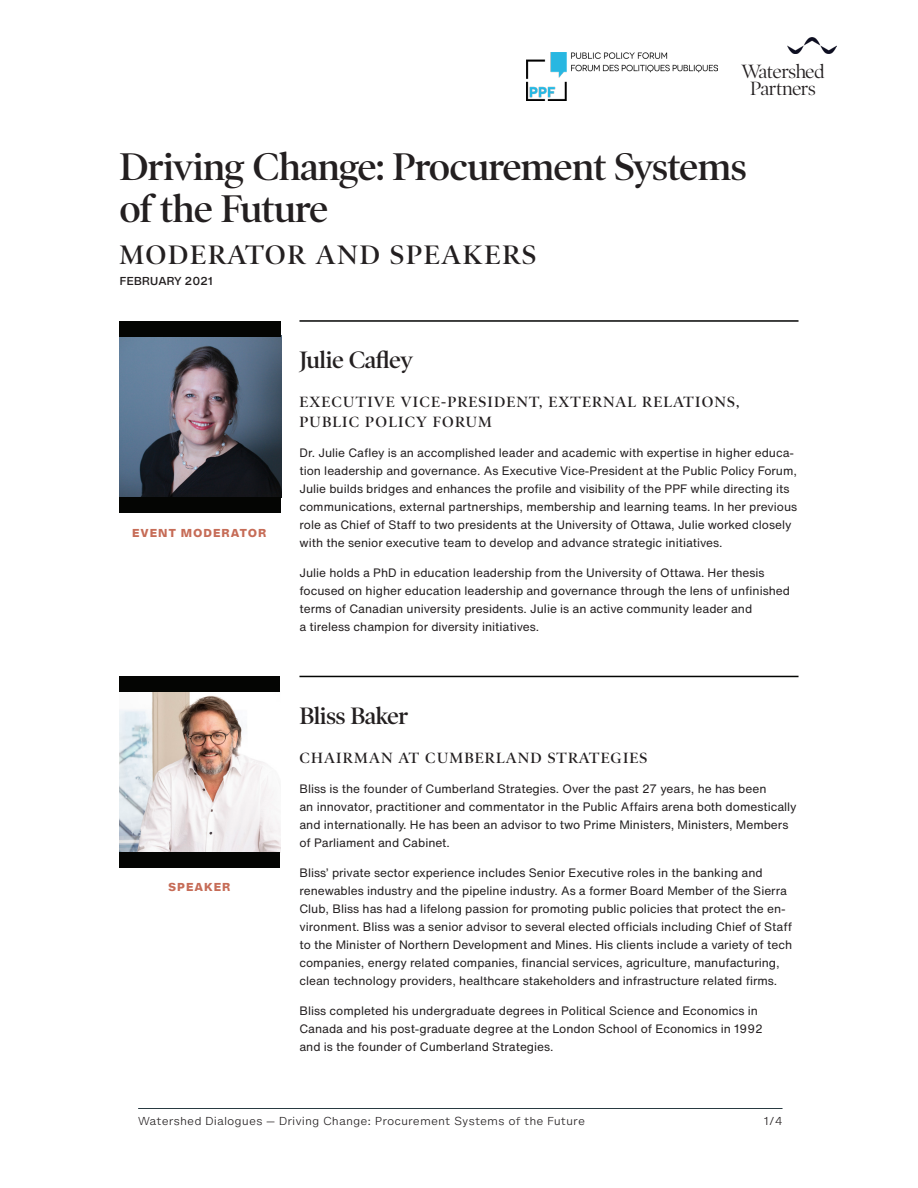
<style>
.page{position:relative;width:918px;height:1188px;background:#fff}
.page>*{position:absolute;margin:0;border:0;box-sizing:border-box;transform-origin:0 0}
.Main_H1__extra_large{font:600 39px/42px "Poynter OS Disp";letter-spacing:-.02em;color:#231f20}
.Main_H1__extra_large-2{font:600 27px "Poynter OS Disp";letter-spacing:.07em;color:#231f20}
.Main_H2{font:600 24px "Poynter OS Disp";letter-spacing:-.02em;color:#231f20}
.t1{font:19.35px/17.5px "Poynter OS Disp";letter-spacing:-.035em;color:#231f20;text-align:center}
.Main_H3{font:600 15px/19.5px "Poynter OS Disp";letter-spacing:.08em;color:#231f20}
.Main_Body{font:12px/18px "Helvetica Now Text";color:#231f20}
.Micro_Copy{font:300 10.5px "Helvetica Now Micro";color:#231f20}
.t2{font:800 10.5px "Helvetica Now Micro";letter-spacing:.09em;color:#c66c57}
.Main_H1__extra_large-3{font:500 10.5px "Helvetica Now Micro";letter-spacing:-.02em;color:#231f20}
</style>
<div class="page">
<hr style="left:138px;top:1108px;width:645px;height:1px;background:#293a41">
<hr style="left:299px;top:320px;width:500px;height:2px;background:#040503">
<hr style="left:299px;top:676px;width:500px;height:1px;background:#040503">
<img style="left:119px;top:336px;width:162px;height:162px">
<img style="left:787px;top:37px;width:49px;height:17px">
<img style="left:119px;top:692px;width:161px;height:160px">
<div style="left:119px;top:321px;width:162px;height:15px;background:#040503"></div>
<div style="left:119px;top:498px;width:162px;height:15px;background:#040503"></div>
<div style="left:119px;top:676px;width:161px;height:16px;background:#040503"></div>
<div style="left:119px;top:852px;width:161px;height:16px;background:#040503"></div>
<img style="left:526px;top:53px;width:192px;height:48px">
<h1 class="t1" style="left:742px;top:62px;width:85px">Watershed<br>Partners</h1>
<p class="Main_H1__extra_large" style="left:119px;top:146px;width:629px">Driving Change: Procurement Systems of the Future</p>
<p class="Main_H1__extra_large-2" style="left:119px;top:240px;width:418px">MODERATOR AND SPEAKERS</p>
<p class="Main_H1__extra_large-3" style="left:119px;top:273px;width:95px">FEBRUARY 2021</p>
<p class="t2" style="left:132px;top:526px;width:136px">EVENT MODERATOR</p>
<p class="t2" style="left:168px;top:880px;width:64px">SPEAKER</p>
<p class="Main_H2" style="left:299px;top:346px;width:115px">Julie Cafley</p>
<p class="Main_H3" style="left:299px;top:392px;width:442px">EXECUTIVE VICE-PRESIDENT, EXTERNAL RELATIONS,<br>PUBLIC POLICY FORUM</p>
<p class="Main_Body" style="left:299px;top:443px;width:499px">Dr. Julie Cafley is an accomplished leader and academic with expertise in higher educa&shy;tion leadership and governance. As Executive Vice-President at the Public Policy Forum, Julie builds bridges and enhances the profile and visibility of the PPF while directing its communications, external partnerships, membership and learning teams. In her previous role as Chief of Staff to two presidents at the University of Ottawa, Julie worked closely with the senior executive team to develop and advance strategic initiatives.</p>
<p class="Main_Body" style="left:299px;top:563px;width:492px">Julie holds a PhD in education leadership from the University of Ottawa. Her thesis focused on higher education leadership and governance through the lens of unfinished terms of Canadian university presidents. Julie is an active community leader and<br>a tireless champion for diversity initiatives.</p>
<p class="Main_H2" style="left:299px;top:702px;width:110px">Bliss Baker</p>
<p class="Main_H3" style="left:299px;top:748px;width:349px">CHAIRMAN AT CUMBERLAND STRATEGIES</p>
<p class="Main_Body" style="left:299px;top:779px;width:499px">Bliss is the founder of Cumberland Strategies. Over the past 27 years, he has been<br>an innovator, practitioner and commentator in the Public Affairs arena both domestically and internationally. He has been an advisor to two Prime Ministers, Ministers, Members of Parliament and Cabinet.</p>
<p class="Main_Body" style="left:299px;top:863px;width:494px">Bliss’ private sector experience includes Senior Executive roles in the banking and renewables industry and the pipeline industry. As a former Board Member of the Sierra Club, Bliss has had a lifelong passion for promoting public policies that protect the en&shy;vironment. Bliss was a senior advisor to several elected officials including Chief of Staff to the Minister of Northern Development and Mines. His clients include a variety of tech companies, energy related companies, financial services, agriculture, manufacturing, clean technology providers, healthcare stakeholders and infrastructure related firms.</p>
<p class="Main_Body" style="left:299px;top:1001px;width:465px">Bliss completed his undergraduate degrees in Political Science and Economics in<br>Canada and his post-graduate degree at the London School of Economics in 1992 and is the founder of Cumberland Strategies.</p>
<p class="Micro_Copy" style="left:138px;top:1114px;width:448px">Watershed Dialogues — Driving Change: Procurement Systems of the Future</p>
<p class="Micro_Copy" style="left:764px;top:1114px;width:20px">1/4</p>
</div>
